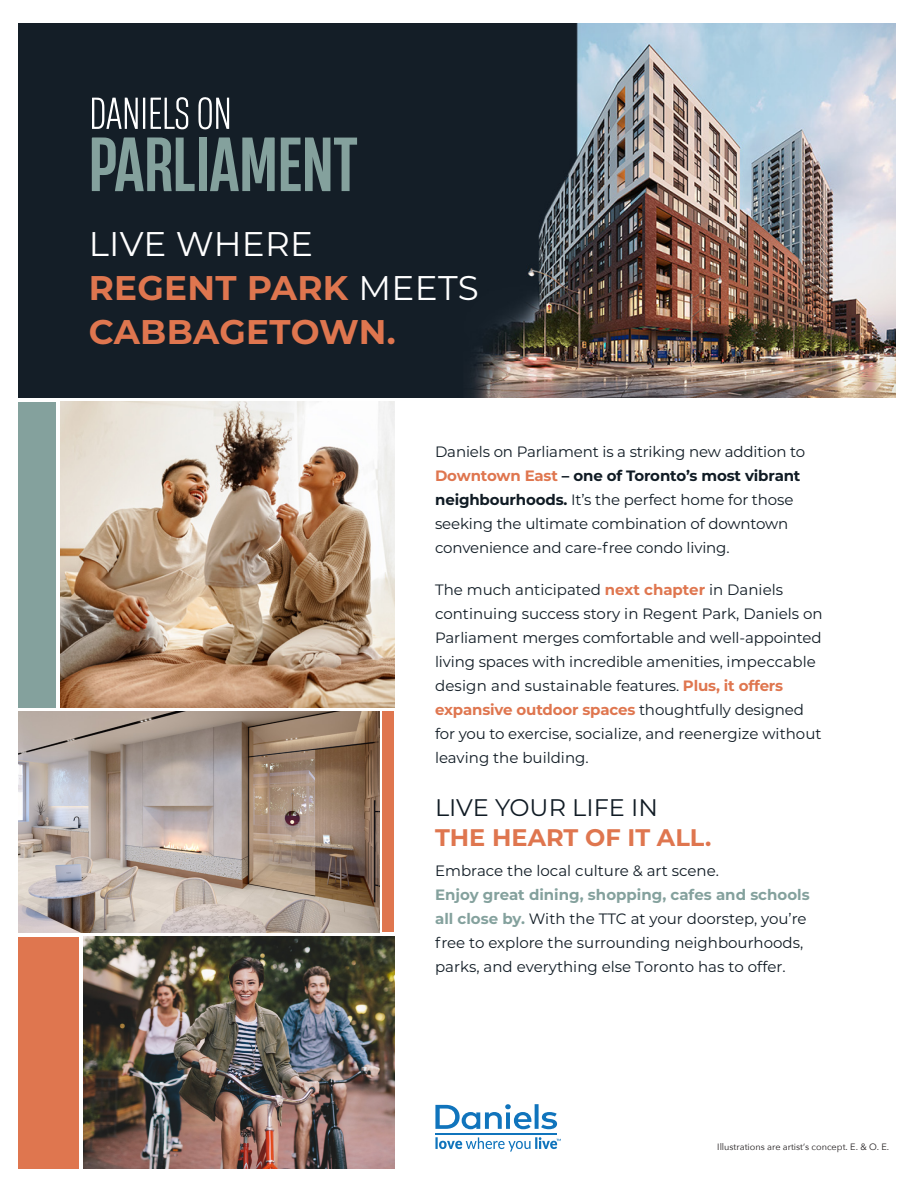
<style>
.page{position:relative;width:918px;height:1188px;background:#fff}
.page>*{position:absolute;margin:0;border:0;box-sizing:border-box;transform-origin:0 0}
.t1{font:700 34.2px/44.2px "Montserrat";letter-spacing:.01em;color:#df764f}
.t2{font:700 24px/30px "Montserrat";color:#df764f}
.t3{font:15px/24px "Montserrat";letter-spacing:-.01em;color:#101b24}
.t4{font:9.15px "Avenir Next";color:#231f20}
.s1{font-weight:400;color:#fff}
.s2{font-weight:700;color:#df764f}
.s3{font-weight:700}
.s4{font-weight:400;color:#101b24}
.s5{font-weight:700;color:#84a19d}
</style>
<div class="page">
<svg style="left:435px;top:1104px;width:96px;height:25px"></svg>
<svg style="left:535px;top:1104px;width:4px;height:25px"></svg>
<hr style="left:435px;top:1133px;width:122px;height:1px;background:#1074bc">
<svg style="left:541px;top:1112px;width:16px;height:17px"></svg>
<svg style="left:435px;top:1137px;width:126px;height:15px"></svg>
<img style="left:18px;top:24px;width:877px;height:373px">
<svg style="left:210px;top:137px;width:65px;height:54px;background:#566c6d"></svg>
<svg style="left:281px;top:137px;width:76px;height:54px;background:#506567"></svg>
<svg style="left:92px;top:137px;width:103px;height:54px;background:#516567"></svg>
<div style="left:199px;top:138px;width:7px;height:53px;background:#84a19d"></div>
<svg style="left:198px;top:97px;width:31px;height:33px"></svg>
<svg style="left:151px;top:97px;width:37px;height:32px"></svg>
<svg style="left:92px;top:98px;width:53px;height:31px"></svg>
<div style="left:18px;top:937px;width:61px;height:232px;background:#df764f"></div>
<img style="left:18px;top:712px;width:361px;height:220px">
<img style="left:61px;top:402px;width:333px;height:305px">
<img style="left:83px;top:937px;width:311px;height:232px">
<div style="left:18px;top:402px;width:38px;height:305px;background:#84a19d"></div>
<div style="left:382px;top:712px;width:12px;height:220px;background:#df764f"></div>
<p class="t1" style="left:89px;top:220px;width:391px"><span class="s1">LIVE WHERE<br></span>REGENT PARK <span class="s1">MEETS<br></span>CABBAGETOWN.</p>
<p class="t3" style="left:435px;top:439px;width:372px">Daniels on Parliament is a striking new addition to <span class="s2">Downtown East</span> <span class="s3">– one of Toronto’s most vibrant neighbourhoods.</span> It’s the perfect home for those seeking the ultimate combination of downtown convenience and care-free condo living.</p>
<p class="t3" style="left:435px;top:577px;width:389px">The much anticipated <span class="s2">next chapter</span> in Daniels continuing success story in Regent Park, Daniels on Parliament merges comfortable and well-appointed living spaces with incredible amenities, impeccable design and sustainable features. <span class="s2">Plus, it offers expansive outdoor spaces</span> thoughtfully designed for you to exercise, socialize, and reenergize without leaving the building.</p>
<p class="t2" style="left:435px;top:791px;width:278px"><span class="s4">LIVE YOUR LIFE IN<br></span>THE HEART OF IT ALL.</p>
<p class="t3" style="left:435px;top:859px;width:376px">Embrace the local culture &amp; art scene.<br><span class="s5">Enjoy great dining, shopping, cafes and schools all close by.</span> With the TTC at your doorstep, you’re free to explore the surrounding neighbourhoods, parks, and everything else Toronto has to offer.</p>
<p class="t4" style="left:717px;top:1139px;width:174px">Illustrations are artist’s concept. E. &amp; O. E.</p>
</div>
